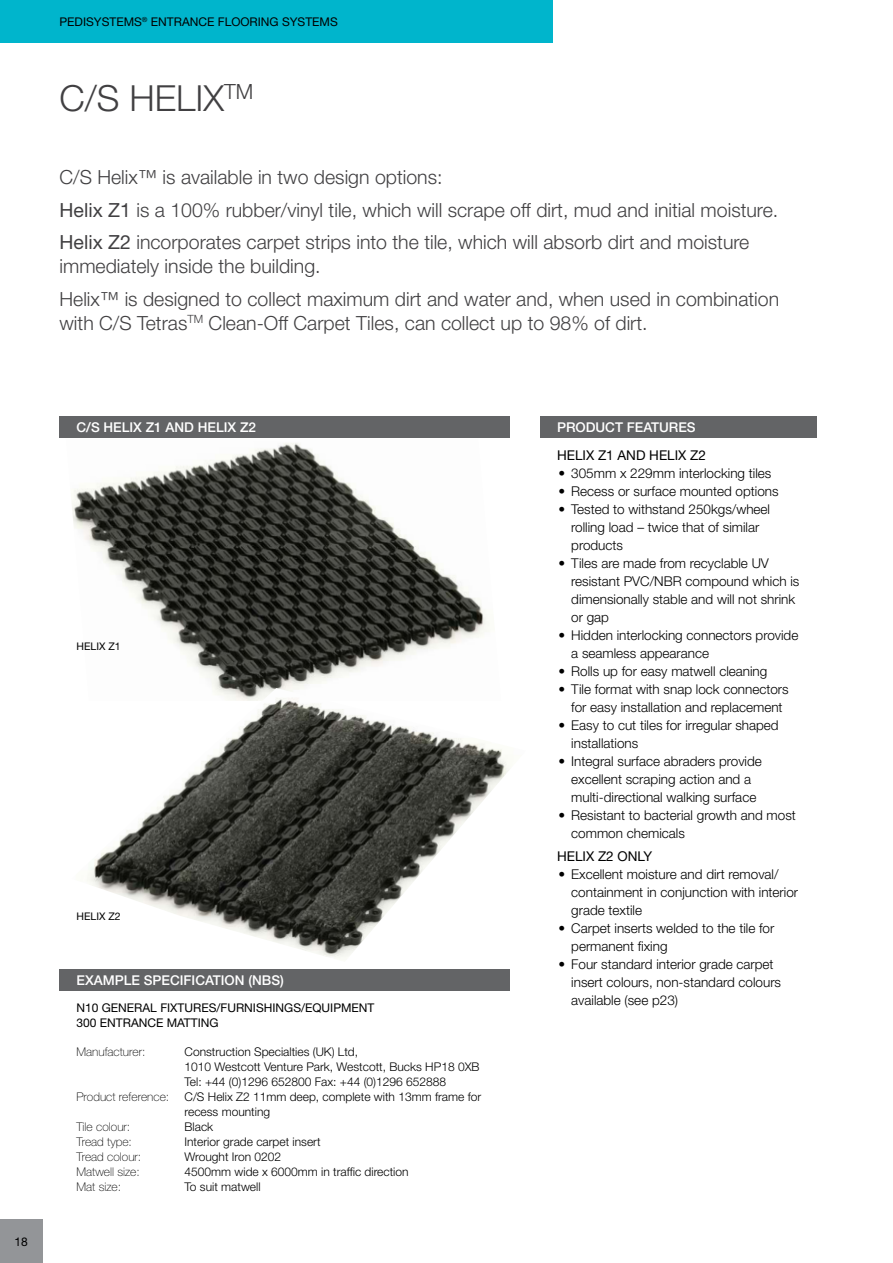
<style>
.page{position:relative;width:893px;height:1263px;background:#fff}
.page>*{position:absolute;margin:0;border:0;box-sizing:border-box;transform-origin:0 0}
.t1{font:300 36px "Helvetica Neue LT Std";color:#414042}
.t2{font:300 19.5px/32.5px "Helvetica Neue LT Std";color:#414042}
.t3{font:300 13.5px/18px "Helvetica Neue LT Std";color:#000}
.t4{font:500 13.5px "Helvetica Neue LT Std";color:#fff}
.t5{font:13.5px "Helvetica Neue LT Std";color:#000}
.t6{font:300 12px/15px "Helvetica Neue LT Std";color:#000}
.t7{font:12px/14.4px "Helvetica Neue LT Std";color:#000}
.t8{font:100 12px "Helvetica Neue LT Std";color:#000}
.t9{font:10.5px "Helvetica Neue LT Std";color:#000}
.s1{font-weight:400}
</style>
<div class="page">
<div style="left:0;top:0;width:553px;height:42px;background:#00b5cc"></div>
<div style="left:0;top:1220px;width:43px;height:43px;background:#939598"></div>
<img style="left:72px;top:443px;width:417px;height:245px">
<img style="left:87px;top:688px;width:422px;height:270px">
<div style="left:60px;top:417px;width:450px;height:21px;background:#636466"></div>
<div style="left:540px;top:417px;width:276px;height:21px;background:#636466"></div>
<div style="left:60px;top:969px;width:450px;height:22px;background:#636466"></div>
<p class="t7" style="left:60px;top:15px;width:280px">PEDISYSTEMS<sup>®</sup> ENTRANCE FLOORING SYSTEMS</p>
<h1 class="t1" style="left:60px;top:76px;width:195px">C/S HELIX<sup>TM</sup></h1>
<h2 class="t2" style="left:60px;top:160px;width:720px">C/S Helix™ is available in two design options:<br><span class="s1">Helix Z1</span> is a 100% rubber/vinyl tile, which will scrape off dirt, mud and initial moisture.<br><span class="s1">Helix Z2</span> incorporates carpet strips into the tile, which will absorb dirt and moisture</h2>
<h2 class="t2" style="left:60px;top:249px;width:721px">immediately inside the building.<br>Helix™ is designed to collect maximum dirt and water and, when used in combination</h2>
<h2 class="t2" style="left:60px;top:306px;width:590px">with C/S Tetras<sup>TM</sup> Clean-Off Carpet Tiles, can collect up to 98% of dirt.</h2>
<p class="t7" style="left:15px;top:1234px;width:15px">18</p>
<p class="t4" style="left:77px;top:419px;width:181px">C/S HELIX Z1 AND HELIX Z2</p>
<p class="t4" style="left:557px;top:419px;width:140px">PRODUCT FEATURES</p>
<p class="t9" style="left:77px;top:640px;width:46px">HELIX Z1</p>
<p class="t9" style="left:77px;top:910px;width:46px">HELIX Z2</p>
<p class="t4" style="left:77px;top:972px;width:209px">EXAMPLE SPECIFICATION (NBS)</p>
<p class="t7" style="left:77px;top:1000px;width:299px">N10 GENERAL FIXTURES/FURNISHINGS/EQUIPMENT<br>300 ENTRANCE MATTING</p>
<p class="t8" style="left:77px;top:1045px;width:70px">Manufacturer:</p>
<p class="t6" style="left:185px;top:1044px;width:297px">Construction Specialties (UK) Ltd,<br>1010 Westcott Venture Park, Westcott, Bucks HP18 0XB<br>Tel: +44 (0)1296 652800 Fax: +44 (0)1296 652888</p>
<p class="t8" style="left:77px;top:1090px;width:94px">Product reference:</p>
<p class="t6" style="left:185px;top:1089px;width:298px">C/S Helix Z2 11mm deep, complete with 13mm frame for recess mounting</p>
<p class="t8" style="left:77px;top:1120px;width:55px">Tile colour:</p>
<p class="t6" style="left:185px;top:1119px;width:30px">Black</p>
<p class="t8" style="left:77px;top:1135px;width:57px">Tread type:</p>
<p class="t6" style="left:185px;top:1134px;width:138px">Interior grade carpet insert</p>
<p class="t8" style="left:77px;top:1150px;width:66px">Tread colour:</p>
<p class="t6" style="left:185px;top:1149px;width:98px">Wrought Iron 0202</p>
<p class="t8" style="left:77px;top:1165px;width:65px">Matwell size:</p>
<p class="t6" style="left:185px;top:1164px;width:226px">4500mm wide x 6000mm in traffic direction</p>
<p class="t8" style="left:77px;top:1180px;width:46px">Mat size:</p>
<p class="t6" style="left:185px;top:1179px;width:78px">To suit matwell</p>
<p class="t5" style="left:557px;top:447px;width:151px">HELIX Z1 AND HELIX Z2</p>
<p class="t3" style="left:558px;top:464px;width:214px">• 305mm x 229mm interlocking tiles</p>
<p class="t3" style="left:558px;top:482px;width:222px">• Recess or surface mounted options</p>
<p class="t3" style="left:571px;top:500px;width:200px;text-indent:-13px">• Tested to withstand 250kgs/wheel rolling load – twice that of similar products</p>
<p class="t3" style="left:571px;top:554px;width:230px;text-indent:-13px">• Tiles are made from recyclable UV resistant PVC/NBR compound which is dimensionally stable and will not shrink or gap</p>
<p class="t3" style="left:571px;top:626px;width:229px;text-indent:-13px">• Hidden interlocking connectors provide a seamless appearance</p>
<p class="t3" style="left:558px;top:662px;width:210px">• Rolls up for easy matwell cleaning</p>
<p class="t3" style="left:558px;top:680px;width:232px;text-align:center">• Tile format with snap lock connectors for easy installation and replacement</p>
<p class="t3" style="left:571px;top:716px;width:209px;text-indent:-13px">• Easy to cut tiles for irregular shaped installations</p>
<p class="t3" style="left:558px;top:752px;width:205px;text-align:center">• Integral surface abraders provide excellent scraping action and a multi-directional walking surface</p>
<p class="t3" style="left:571px;top:806px;width:226px;text-indent:-13px">• Resistant to bacterial growth and most common chemicals</p>
<p class="t5" style="left:557px;top:848px;width:97px">HELIX Z2 ONLY</p>
<p class="t3" style="left:571px;top:864px;width:228px;text-indent:-13px">• Excellent moisture and dirt removal/ containment in conjunction with interior grade textile</p>
<p class="t3" style="left:571px;top:918px;width:205px;text-indent:-13px">• Carpet inserts welded to the tile for permanent fixing</p>
<p class="t3" style="left:571px;top:954px;width:211px;text-indent:-13px">• Four standard interior grade carpet insert colours, non-standard colours available (see p23)</p>
</div>
